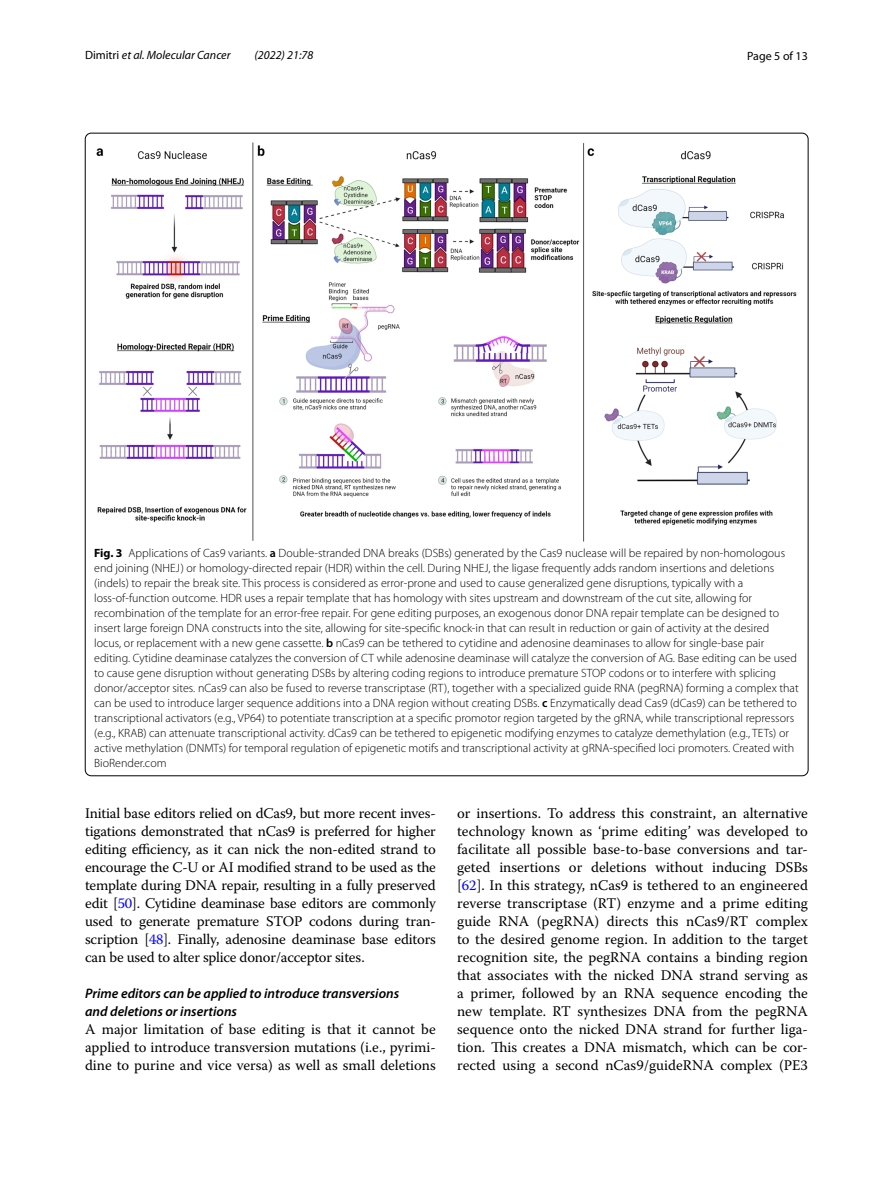
<style>
.page{position:relative;width:893px;height:1187px;background:#fff}
.page>*{position:absolute;margin:0;border:0;box-sizing:border-box;transform-origin:0 0}
.t1{font:14.7px/18px "Warnock Pro";color:#000;text-align:justify}
.t2{font:italic 600 13.8px/18px "Myriad Pro";color:#000}
.t3{font:300 12px/15px "Myriad Pro";color:#000}
.t4{font:italic 12px "Myriad Pro";color:#000}
.t5{font:12px "Myriad Pro";color:#000}
.s1{font-style:normal}
.s2{font-weight:700}
.s3{font-weight:600}
.s4{color:#00f}
</style>
<div class="page">
<img style="left:96px;top:142px;width:701px;height:399px">
<p class="t4" style="left:85px;top:48px;width:147px"><span class="s1">Dimitri</span> et al. Molecular Cancer</p>
<p class="t4" style="left:255px;top:48px;width:60px">(2022) 21:78</p>
<p class="t5" style="left:747px;top:48px;width:62px">Page 5 of 13</p>
<p class="t3" style="left:94px;top:545px;width:706px"><span class="s2">Fig. 3</span> Applications of Cas9 variants. <span class="s3">a</span> Double-stranded DNA breaks (DSBs) generated by the Cas9 nuclease will be repaired by non-homologous end joining (NHEJ) or homology-directed repair (HDR) within the cell. During NHEJ, the ligase frequently adds random insertions and deletions (indels) to repair the break site. This process is considered as error-prone and used to cause generalized gene disruptions, typically with a loss-of-function outcome. HDR uses a repair template that has homology with sites upstream and downstream of the cut site, allowing for recombination of the template for an error-free repair. For gene editing purposes, an exogenous donor DNA repair template can be designed to insert large foreign DNA constructs into the site, allowing for site-specific knock-in that can result in reduction or gain of activity at the desired locus, or replacement with a new gene cassette. <span class="s3">b</span> nCas9 can be tethered to cytidine and adenosine deaminases to allow for single-base pair editing. Cytidine deaminase catalyzes the conversion of CT while adenosine deaminase will catalyze the conversion of AG. Base editing can be used to cause gene disruption without generating DSBs by altering coding regions to introduce premature STOP codons or to interfere with splicing donor/acceptor sites. nCas9 can also be fused to reverse transcriptase (RT), together with a specialized guide RNA (pegRNA) forming a complex that can be used to introduce larger sequence additions into a DNA region without creating DSBs. <span class="s3">c</span> Enzymatically dead Cas9 (dCas9) can be tethered to transcriptional activators (e.g., VP64) to potentiate transcription at a specific promotor region targeted by the gRNA, while transcriptional repressors (e.g., KRAB) can attenuate transcriptional activity. dCas9 can be tethered to epigenetic modifying enzymes to catalyze demethylation (e.g., TETs) or active methylation (DNMTs) for temporal regulation of epigenetic motifs and transcriptional activity at gRNA-specified loci promoters. Created with BioRender.com</p>
<p class="t1" style="left:85px;top:804px;width:352px">Initial base editors relied on dCas9, but more recent inves&shy;tigations demonstrated that nCas9 is preferred for higher editing efficiency, as it can nick the non-edited strand to encourage the C-U or AI modified strand to be used as the template during DNA repair, resulting in a fully preserved edit [<span class="s4">50</span>]. Cytidine deaminase base editors are commonly used to generate premature STOP codons during tran&shy;scription [<span class="s4">48</span>]. Finally, adenosine deaminase base editors can be used to alter splice donor/acceptor sites.</p>
<p class="t2" style="left:85px;top:984px;width:316px">Prime editors can be applied to introduce transversions and deletions or insertions</p>
<p class="t1" style="left:85px;top:1020px;width:352px">A major limitation of base editing is that it cannot be applied to introduce transversion mutations (i.e., pyrimi&shy;dine to purine and vice versa) as well as small deletions</p>
<p class="t1" style="left:457px;top:804px;width:352px">or insertions. To address this constraint, an alternative technology known as ‘prime editing’ was developed to facilitate all possible base-to-base conversions and tar&shy;geted insertions or deletions without inducing DSBs [<span class="s4">62</span>]. In this strategy, nCas9 is tethered to an engineered reverse transcriptase (RT) enzyme and a prime editing guide RNA (pegRNA) directs this nCas9/RT complex to the desired genome region. In addition to the target recognition site, the pegRNA contains a binding region that associates with the nicked DNA strand serving as a primer, followed by an RNA sequence encoding the new template. RT synthesizes DNA from the pegRNA sequence onto the nicked DNA strand for further liga&shy;tion. This creates a DNA mismatch, which can be cor&shy;rected using a second nCas9/guideRNA complex (PE3</p>
</div>
